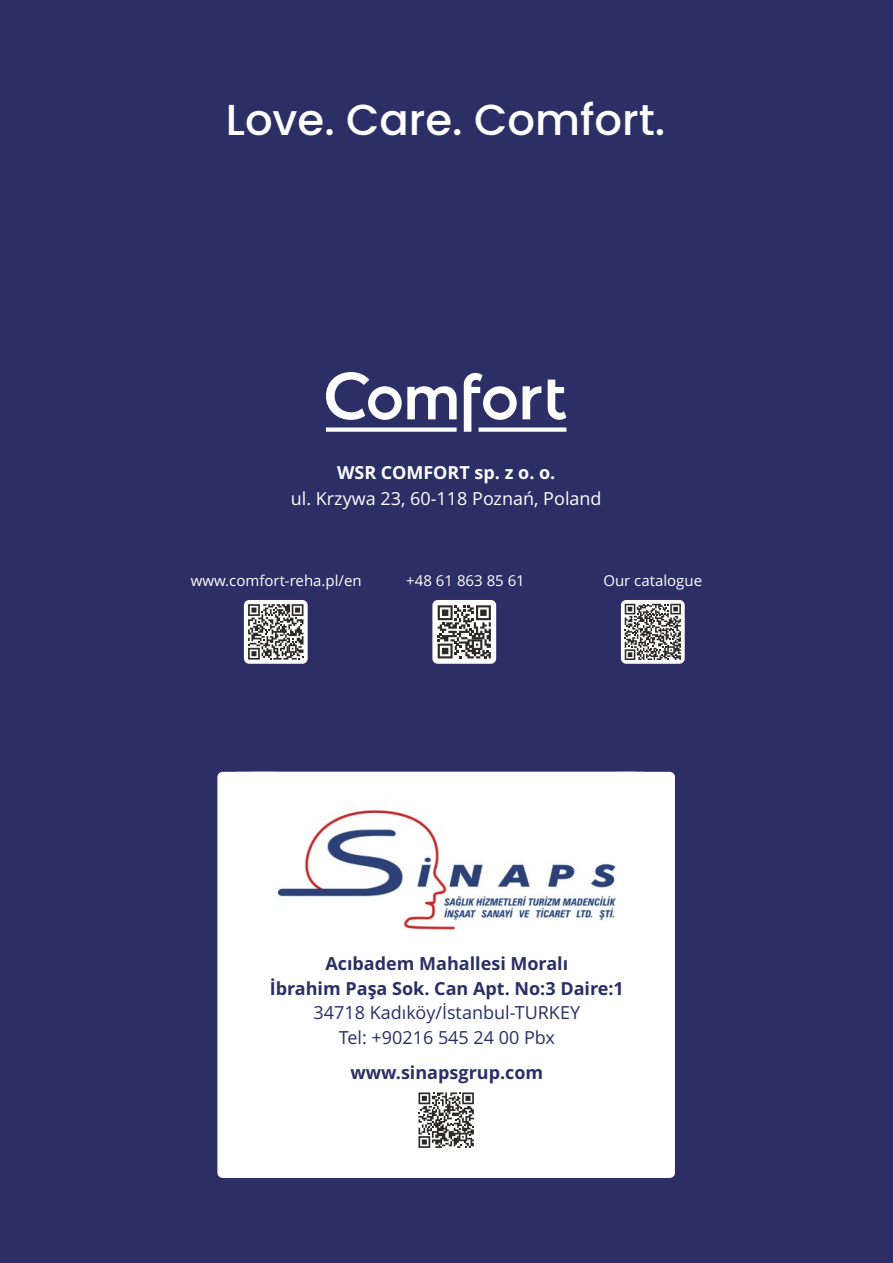
<style>
.page{position:relative;width:893px;height:1263px;background:#2b2f66}
.page>*{position:absolute;margin:0;border:0;box-sizing:border-box;transform-origin:0 0}
.t1{font:500 43.35px "Poppins";color:#fefefe}
.t2{font:700 18px/24.5px "Open Sans";color:#2b2f66;text-align:center}
.t3{font:18px/24.5px "Open Sans";color:#2b2f66;text-align:center}
.t4{font:18px "Open Sans";color:#fefefe}
.t5{font:700 18px "Open Sans";color:#fefefe}
.t6{font:15px "Open Sans";color:#fefefe}
</style>
<div class="page">
<svg style="left:548px;top:380px;width:18px;height:40px"></svg>
<svg style="left:523px;top:386px;width:18px;height:33px"></svg>
<svg style="left:464px;top:373px;width:53px;height:59px"></svg>
<div style="left:326px;top:427px;width:131px;height:5px;background:#fefefe"></div>
<div style="left:479px;top:427px;width:87px;height:5px;background:#fefefe"></div>
<svg style="left:326px;top:372px;width:131px;height:48px"></svg>
<div style="left:244px;top:600px;width:64px;height:64px;background:#fefefe;border-radius:5px"></div>
<svg style="left:248px;top:604px;width:55px;height:55px"></svg>
<div style="left:432px;top:600px;width:64px;height:64px;background:#fefefe;border-radius:5px"></div>
<svg style="left:438px;top:605px;width:53px;height:53px"></svg>
<div style="left:621px;top:600px;width:64px;height:64px;background:#fefefe;border-radius:5px"></div>
<svg style="left:625px;top:604px;width:56px;height:56px"></svg>
<div style="left:217px;top:772px;width:458px;height:406px;background:#fefefe;border-radius:5px"></div>
<img style="left:277px;top:810px;width:339px;height:120px">
<svg style="left:418px;top:1092px;width:56px;height:56px"></svg>
<h1 class="t1" style="left:226px;top:90px;width:441px">Love. Care. Comfort.</h1>
<p class="t5" style="left:337px;top:466px;width:220px">WSR COMFORT sp. z o. o.</p>
<p class="t4" style="left:291px;top:491px;width:312px">ul. Krzywa 23, 60-118 Poznań, Poland</p>
<p class="t6" style="left:191px;top:574px;width:172px">www.comfort-reha.pl/en</p>
<p class="t6" style="left:406px;top:574px;width:120px">+48 61 863 85 61</p>
<p class="t6" style="left:603px;top:574px;width:100px">Our catalogue</p>
<p class="t2" style="left:270px;top:953px;width:356px">Acıbadem Mahallesi Moralı<br>İbrahim Paşa Sok. Can Apt. No:3 Daire:1</p>
<p class="t3" style="left:314px;top:1002px;width:268px">34718 Kadıköy/İstanbul-TURKEY<br>Tel: +90216 545 24 00 Pbx</p>
<p class="t2" style="left:350px;top:1062px;width:194px">www.sinapsgrup.com</p>
</div>
